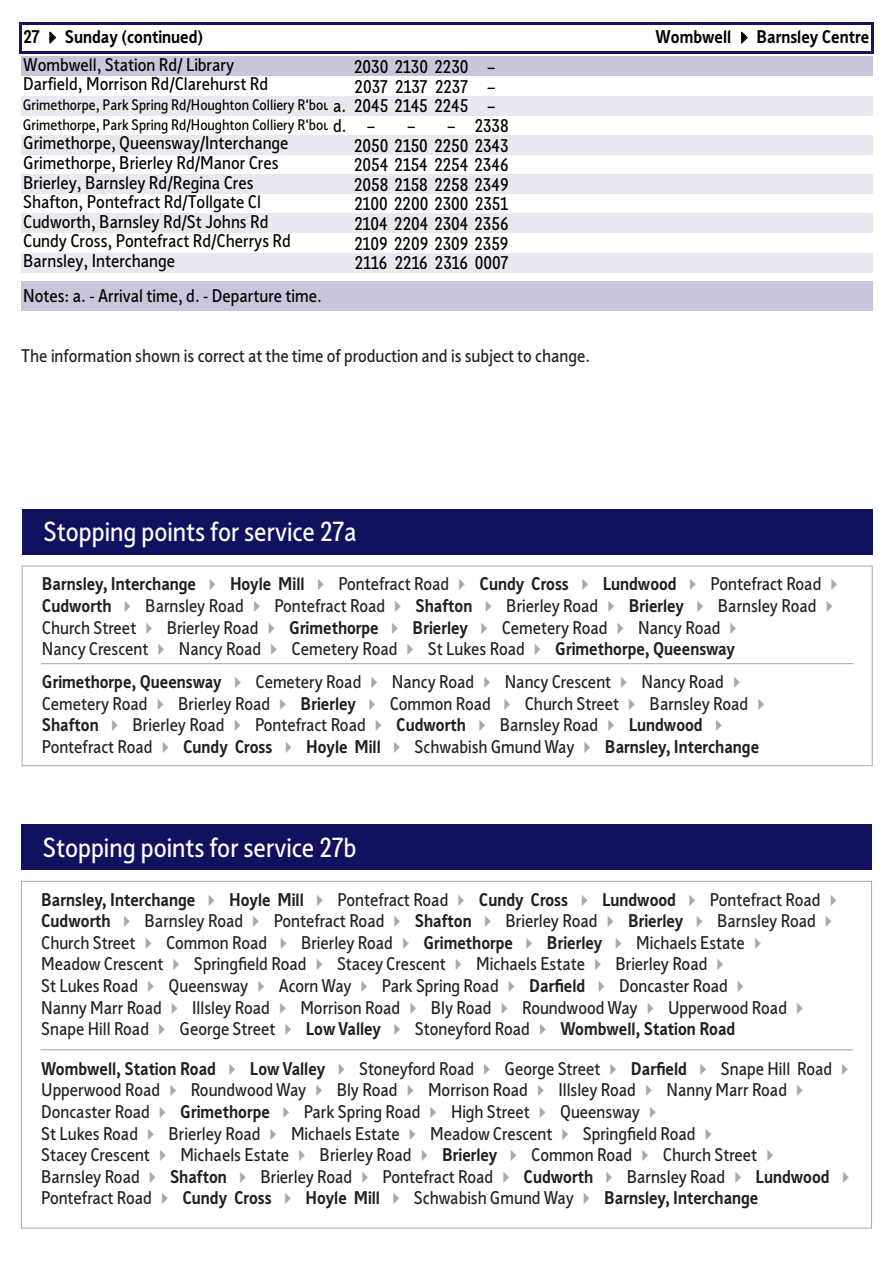
<style>
.page{position:relative;width:893px;height:1263px;background:#fff}
.page>*{position:absolute;margin:0;border:0;box-sizing:border-box;transform-origin:0 0}
.t1{font:27px "Sheffield Sans 2";color:#fff}
.t2{font:18px/21.6px "Sheffield Sans 2";color:#231f20}
.t3{font:18px/27.6px "Sheffield Sans 2";color:#000}
.t4{font:700 18px "Sheffield Sans 2";color:#000}
.t5{font:15px/19.6px "Sheffield Sans 2";color:#000}
.s1{font-weight:700}
.s2{font-size:18px}
.s3{color:#a8a9ad}
</style>
<div class="page">
<svg style="left:22px;top:566px;width:851px;height:200px"></svg>
<div style="left:22px;top:509px;width:850px;height:46px;background:#11125f"></div>
<svg style="left:21px;top:881px;width:851px;height:347px"></svg>
<div style="left:21px;top:825px;width:851px;height:45px;background:#11125f"></div>
<div style="left:21px;top:57px;width:851px;height:19px;background:#c7c6db"></div>
<div style="left:21px;top:96px;width:851px;height:20px;background:#e9e8f0"></div>
<div style="left:21px;top:135px;width:851px;height:20px;background:#e9e8f0"></div>
<div style="left:21px;top:174px;width:851px;height:20px;background:#e9e8f0"></div>
<div style="left:21px;top:214px;width:851px;height:19px;background:#e9e8f0"></div>
<div style="left:21px;top:253px;width:851px;height:20px;background:#e9e8f0"></div>
<div style="left:21px;top:281px;width:851px;height:30px;background:#c7c6db"></div>
<hr style="left:19px;top:23px;width:3px;height:31px;background:#16145f">
<hr style="left:871px;top:25px;width:3px;height:29px;background:#16145f">
<hr style="left:22px;top:23px;width:852px;height:2px;background:#16145f">
<hr style="left:22px;top:51px;width:852px;height:3px;background:#16145f">
<p class="t3" style="left:23px;top:23px;width:212px"><span class="s1">27</span> ✔ <span class="s1">Sunday (continued)<br></span>Wombwell, Station Rd/ Library</p>
<p class="t3" style="left:354px;top:53px;width:143px">2030 2130 2230 –</p>
<p class="t3" style="left:23px;top:70px;width:246px">Darfield, Morrison Rd/Clarehurst Rd</p>
<p class="t3" style="left:355px;top:72px;width:142px">2037 2137 2237 –</p>
<p class="t5" style="left:23px;top:95px;width:474px">Grimethorpe, Park Spring Rd/Houghton Colliery R'bou <span class="s2">a. 2045 2145 2245 –<br></span>Grimethorpe, Park Spring Rd/Houghton Colliery R'bou <span class="s2">d. –</span></p>
<p class="t3" style="left:408px;top:111px;width:102px">– – 2338</p>
<p class="t3" style="left:23px;top:129px;width:267px">Grimethorpe, Queensway/Interchange</p>
<p class="t3" style="left:354px;top:131px;width:156px">2050 2150 2250 2343</p>
<p class="t3" style="left:23px;top:148px;width:257px">Grimethorpe, Brierley Rd/Manor Cres</p>
<p class="t3" style="left:354px;top:151px;width:156px">2054 2154 2254 2346</p>
<p class="t3" style="left:23px;top:168px;width:232px">Brierley, Barnsley Rd/Regina Cres</p>
<p class="t3" style="left:354px;top:170px;width:156px">2058 2158 2258 2349</p>
<p class="t3" style="left:23px;top:188px;width:239px">Shafton, Pontefract Rd/Tollgate Cl</p>
<p class="t3" style="left:354px;top:190px;width:155px">2100 2200 2300 2351</p>
<p class="t3" style="left:23px;top:207px;width:247px">Cudworth, Barnsley Rd/St Johns Rd</p>
<p class="t3" style="left:354px;top:210px;width:156px">2104 2204 2304 2356</p>
<p class="t3" style="left:23px;top:227px;width:269px">Cundy Cross, Pontefract Rd/Cherrys Rd</p>
<p class="t3" style="left:354px;top:229px;width:156px">2109 2209 2309 2359</p>
<p class="t3" style="left:23px;top:246px;width:154px">Barnsley, Interchange</p>
<p class="t3" style="left:355px;top:249px;width:155px">2116 2216 2316 0007</p>
<p class="t3" style="left:23px;top:282px;width:300px">Notes: a. - Arrival time, d. - Departure time.</p>
<p class="t2" style="left:21px;top:345px;width:570px">The information shown is correct at the time of production and is subject to change.</p>
<p class="t1" style="left:43px;top:514px;width:315px">Stopping points for service 27a</p>
<p class="t4" style="left:656px;top:25px;width:215px">Wombwell ✔ Barnsley Centre</p>
<p class="t2" style="left:42px;top:573px;width:802px"><span class="s1">Barnsley, Interchange</span> <span class="s3">✔</span> <span class="s1">Hoyle Mill</span> <span class="s3">✔</span> Pontefract Road <span class="s3">✔</span> <span class="s1">Cundy Cross</span> <span class="s3">✔</span> <span class="s1">Lundwood</span> <span class="s3">✔</span> Pontefract Road <span class="s3">✔ </span><span class="s1">Cudworth</span> <span class="s3">✔</span> Barnsley Road <span class="s3">✔</span> Pontefract Road <span class="s3">✔</span> <span class="s1">Shafton</span> <span class="s3">✔</span> Brierley Road <span class="s3">✔</span> <span class="s1">Brierley</span> <span class="s3">✔</span> Barnsley Road <span class="s3">✔ </span>Church Street <span class="s3">✔</span> Brierley Road <span class="s3">✔</span> <span class="s1">Grimethorpe</span> <span class="s3">✔</span> <span class="s1">Brierley</span> <span class="s3">✔</span> Cemetery Road <span class="s3">✔</span> Nancy Road <span class="s3">✔<br></span>Nancy Crescent <span class="s3">✔</span> Nancy Road <span class="s3">✔</span> Cemetery Road <span class="s3">✔</span> St Lukes Road <span class="s3">✔</span> <span class="s1">Grimethorpe, Queensway</span></p>
<p class="t2" style="left:42px;top:670px;width:729px"><span class="s1">Grimethorpe, Queensway</span> <span class="s3">✔</span> Cemetery Road <span class="s3">✔</span> Nancy Road <span class="s3">✔</span> Nancy Crescent <span class="s3">✔</span> Nancy Road <span class="s3">✔ </span>Cemetery Road <span class="s3">✔</span> Brierley Road <span class="s3">✔</span> <span class="s1">Brierley</span> <span class="s3">✔</span> Common Road <span class="s3">✔</span> Church Street <span class="s3">✔</span> Barnsley Road <span class="s3">✔ </span><span class="s1">Shafton</span> <span class="s3">✔</span> Brierley Road <span class="s3">✔</span> Pontefract Road <span class="s3">✔</span> <span class="s1">Cudworth</span> <span class="s3">✔</span> Barnsley Road <span class="s3">✔</span> <span class="s1">Lundwood</span> <span class="s3">✔ </span>Pontefract Road <span class="s3">✔</span> <span class="s1">Cundy Cross</span> <span class="s3">✔</span> <span class="s1">Hoyle Mill</span> <span class="s3">✔</span> Schwabish Gmund Way <span class="s3">✔</span> <span class="s1">Barnsley, Interchange</span></p>
<p class="t1" style="left:43px;top:829px;width:315px">Stopping points for service 27b</p>
<p class="t2" style="left:41px;top:888px;width:802px"><span class="s1">Barnsley, Interchange</span> <span class="s3">✔</span> <span class="s1">Hoyle Mill</span> <span class="s3">✔</span> Pontefract Road <span class="s3">✔</span> <span class="s1">Cundy Cross</span> <span class="s3">✔</span> <span class="s1">Lundwood</span> <span class="s3">✔</span> Pontefract Road <span class="s3">✔ </span><span class="s1">Cudworth</span> <span class="s3">✔</span> Barnsley Road <span class="s3">✔</span> Pontefract Road <span class="s3">✔</span> <span class="s1">Shafton</span> <span class="s3">✔</span> Brierley Road <span class="s3">✔</span> <span class="s1">Brierley</span> <span class="s3">✔</span> Barnsley Road <span class="s3">✔ </span>Church Street <span class="s3">✔</span> Common Road <span class="s3">✔</span> Brierley Road <span class="s3">✔</span> <span class="s1">Grimethorpe</span> <span class="s3">✔</span> <span class="s1">Brierley</span> <span class="s3">✔</span> Michaels Estate <span class="s3">✔<br></span>Meadow Crescent <span class="s3">✔</span> Springfield Road <span class="s3">✔</span> Stacey Crescent <span class="s3">✔</span> Michaels Estate <span class="s3">✔</span> Brierley Road <span class="s3">✔<br></span>St Lukes Road <span class="s3">✔</span> Queensway <span class="s3">✔</span> Acorn Way <span class="s3">✔</span> Park Spring Road <span class="s3">✔</span> <span class="s1">Darfield</span> <span class="s3">✔</span> Doncaster Road <span class="s3">✔<br></span>Nanny Marr Road <span class="s3">✔</span> Illsley Road <span class="s3">✔</span> Morrison Road <span class="s3">✔</span> Bly Road <span class="s3">✔</span> Roundwood Way <span class="s3">✔</span> Upperwood Road <span class="s3">✔ </span>Snape Hill Road <span class="s3">✔</span> George Street <span class="s3">✔</span> <span class="s1">Low Valley</span> <span class="s3">✔</span> Stoneyford Road <span class="s3">✔</span> <span class="s1">Wombwell, Station Road</span></p>
<p class="t2" style="left:41px;top:1057px;width:815px"><span class="s1">Wombwell, Station Road</span> <span class="s3">✔</span> <span class="s1">Low Valley</span> <span class="s3">✔</span> Stoneyford Road <span class="s3">✔</span> George Street <span class="s3">✔</span> <span class="s1">Darfield</span> <span class="s3">✔</span> Snape Hill Road <span class="s3">✔ </span>Upperwood Road <span class="s3">✔</span> Roundwood Way <span class="s3">✔</span> Bly Road <span class="s3">✔</span> Morrison Road <span class="s3">✔</span> Illsley Road <span class="s3">✔</span> Nanny Marr Road <span class="s3">✔ </span>Doncaster Road <span class="s3">✔</span> <span class="s1">Grimethorpe</span> <span class="s3">✔</span> Park Spring Road <span class="s3">✔</span> High Street <span class="s3">✔</span> Queensway <span class="s3">✔<br></span>St Lukes Road <span class="s3">✔</span> Brierley Road <span class="s3">✔</span> Michaels Estate <span class="s3">✔</span> Meadow Crescent <span class="s3">✔</span> Springfield Road <span class="s3">✔<br></span>Stacey Crescent <span class="s3">✔</span> Michaels Estate <span class="s3">✔</span> Brierley Road <span class="s3">✔</span> <span class="s1">Brierley</span> <span class="s3">✔</span> Common Road <span class="s3">✔</span> Church Street <span class="s3">✔<br></span>Barnsley Road <span class="s3">✔</span> <span class="s1">Shafton</span> <span class="s3">✔</span> Brierley Road <span class="s3">✔</span> Pontefract Road <span class="s3">✔</span> <span class="s1">Cudworth</span> <span class="s3">✔</span> Barnsley Road <span class="s3">✔</span> <span class="s1">Lundwood</span> <span class="s3">✔ </span>Pontefract Road <span class="s3">✔</span> <span class="s1">Cundy Cross</span> <span class="s3">✔</span> <span class="s1">Hoyle Mill</span> <span class="s3">✔</span> Schwabish Gmund Way <span class="s3">✔</span> <span class="s1">Barnsley, Interchange</span></p>
</div>
